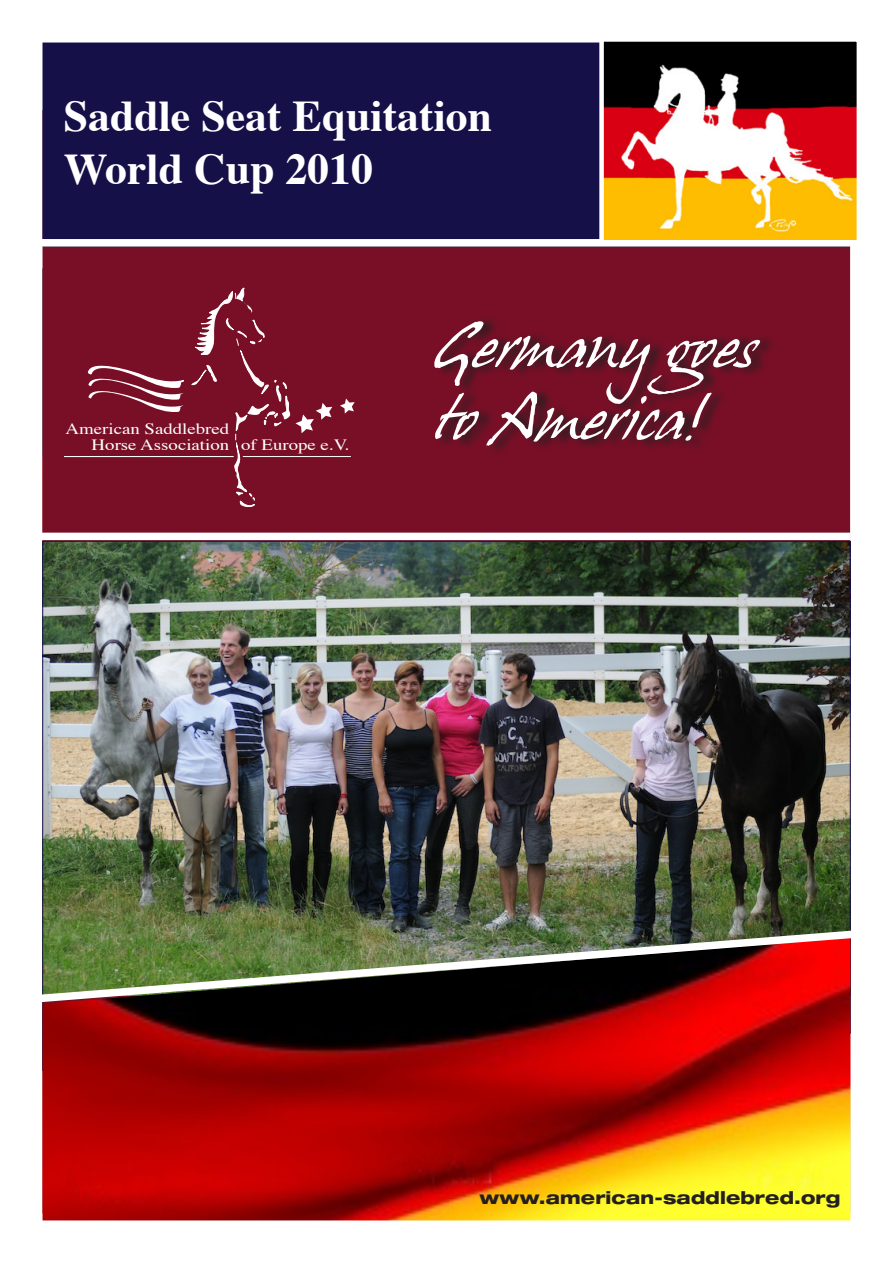
<style>
.page{position:relative;width:893px;height:1263px;background:#fff}
.page>*{position:absolute;margin:0;border:0;box-sizing:border-box;transform-origin:0 0}
.t1{font:57px "Hans Hand";color:#fff}
.t2{font:700 43.8px "Times";color:#fff}
.t3{font:800 expanded 17.55px "Helvetica Neue LT";letter-spacing:.01em;color:#231f20}
.t4{font:15.75px/15.8px "Times";color:#fff;scale:1.2 1}
</style>
<div class="page">
<div style="left:43px;top:247px;width:807px;height:294px;background:#780f27"></div>
<div style="left:42px;top:43px;width:808px;height:204px;background:#161049"></div>
<div style="left:0;top:239px;width:877px;height:8px;background:#fff"></div>
<img style="left:42px;top:541px;width:809px;height:530px">
<img style="left:43px;top:1007px;width:807px;height:213px">
<div style="left:33px;top:533px;width:817px;height:7px;background:#fff"></div>
<hr style="left:64px;top:456px;width:169px;height:1px;background:#fff">
<hr style="left:243px;top:456px;width:108px;height:1px;background:#fff">
<svg style="left:87px;top:288px;width:245px;height:219px;background:#7f1c33"></svg>
<svg style="left:340px;top:398px;width:15px;height:16px"></svg>
<svg style="left:435px;top:315px;width:416px;height:194px;background:#701026"></svg>
<img style="left:42px;top:924px;width:809px;height:83px">
<img style="left:604px;top:42px;width:252px;height:197px">
<div style="left:599px;top:37px;width:262px;height:207px;border:4px solid #fff"></div>
<p class="t2" style="left:64px;top:75px;width:430px">Saddle Seat Equitation</p>
<p class="t2" style="left:64px;top:127px;width:311px">World Cup 2010</p>
<p class="t4" style="left:92px;top:419px;width:216px;text-indent:-26px">American Saddlebred<br>Horse Association of Europe e.V.</p>
<p class="t1" style="left:434px;top:314px;width:322px">Germany goes</p>
<p class="t1" style="left:434px;top:386px;width:273px">to America!</p>
<p class="t3" style="left:480px;top:1186px;width:362px">www.american-saddlebred.org</p>
</div>
